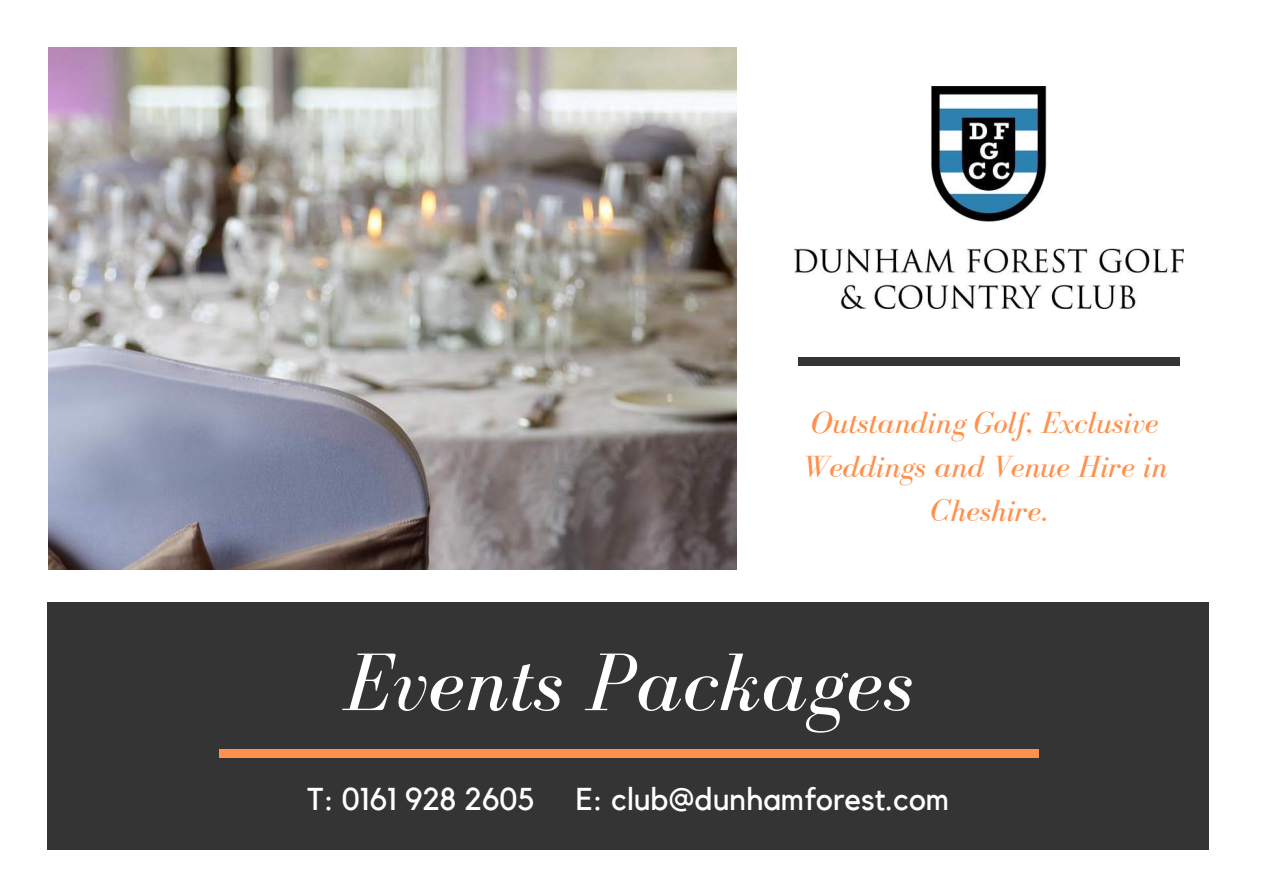
<style>
.page{position:relative;width:1263px;height:894px;background:#fff}
.page>*{position:absolute;margin:0;border:0;box-sizing:border-box;transform-origin:0 0}
.t1{font:italic 84px "Bodoni FLF";letter-spacing:.01em;color:#fff}
.t2{font:italic 31.5px/43.8px "Bodoni FLF";color:#ff914d;text-align:center}
.t3{font:31.5px "Kollektif";color:#fff}
</style>
<div class="page">
<img style="left:49px;top:47px;width:687px;height:522px">
<img style="left:794px;top:86px;width:390px;height:222px">
<div style="left:798px;top:357px;width:381px;height:8px;background:#343434"></div>
<div style="left:48px;top:602px;width:1161px;height:247px;background:#343434"></div>
<div style="left:219px;top:749px;width:819px;height:8px;background:#ff914d"></div>
<p class="t2" style="left:802px;top:401px;width:367px">Outstanding Golf, Exclusive<br>Weddings and Venue Hire in<br>Cheshire.</p>
<h1 class="t1" style="left:343px;top:636px;width:572px">Events Packages</h1>
<p class="t3" style="left:308px;top:784px;width:229px">T: 0161 928 2605</p>
<p class="t3" style="left:576px;top:784px;width:375px">E: club@dunhamforest.com</p>
</div>
